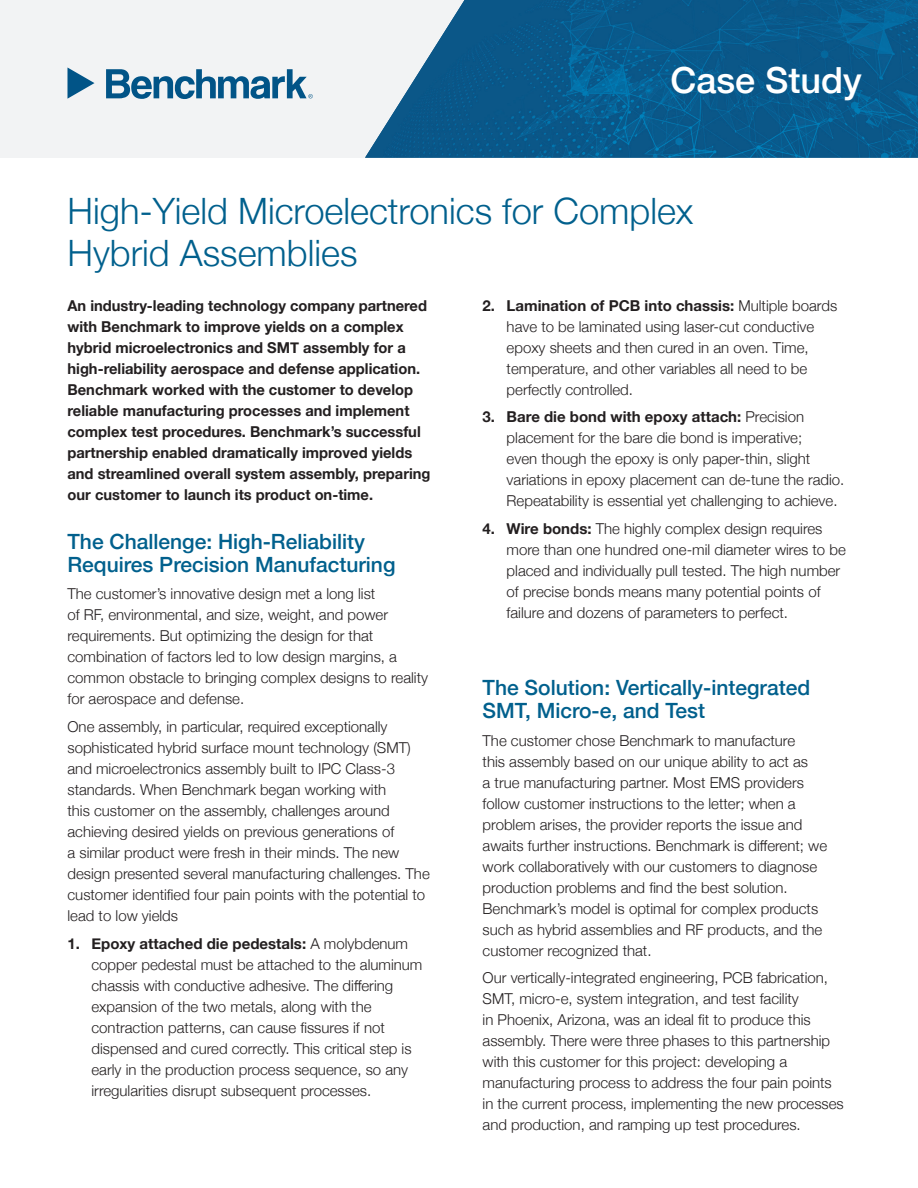
<style>
.page{position:relative;width:918px;height:1188px;background:#fff}
.page>*{position:absolute;margin:0;border:0;box-sizing:border-box;transform-origin:0 0}
.Headline_-_Blue_Thin{font:300 36.3px/41.8px "Helvetica Neue";color:#01608d}
.Headline_-_White_Thi{font:500 36px "Helvetica Neue";color:#fff}
.Subhead_-_Blue{font:500 21px/22.5px "Helvetica Neue";color:#01608d}
.Body_copy{font:300 15px/21px "Helvetica Neue";color:#231f20}
.Body_copy-2{font:700 15px/21px "Helvetica Neue";color:#231f20}
.s1{font-weight:700}
</style>
<div class="page">
<div style="left:0;top:0;width:562px;height:158px;background:#f2f3f4"></div>
<img style="left:365px;top:0;width:553px;height:158px">
<svg style="left:68px;top:68px;width:26px;height:31px"></svg>
<svg style="left:106px;top:69px;width:207px;height:30px"></svg>
<p class="Headline_-_White_Thi" style="left:670px;top:52px;width:193px">Case Study</p>
<p class="Headline_-_Blue_Thin" style="left:68px;top:188px;width:627px">High-Yield Microelectronics for Complex<br>Hybrid Assemblies</p>
<p class="Body_copy-2" style="left:68px;top:295px;width:365px">An industry-leading technology company partnered with Benchmark to improve yields on a complex hybrid microelectronics and SMT assembly for a high-reliability aerospace and defense application.<br>Benchmark worked with the customer to develop reliable manufacturing processes and implement complex test procedures. Benchmark’s successful partnership enabled dramatically improved yields and streamlined overall system assembly, preparing our customer to launch its product on-time.</p>
<p class="Subhead_-_Blue" style="left:68px;top:529px;width:329px">The Challenge: High-Reliability<br>Requires Precision Manufacturing</p>
<p class="Body_copy" style="left:68px;top:582px;width:362px">The customer’s innovative design met a long list<br>of RF, environmental, and size, weight, and power requirements. But optimizing the design for that combination of factors led to low design margins, a common obstacle to bringing complex designs to reality for aerospace and defense.</p>
<p class="Body_copy" style="left:68px;top:715px;width:364px">One assembly, in particular, required exceptionally sophisticated hybrid surface mount technology (SMT) and microelectronics assembly built to IPC Class-3 standards. When Benchmark began working with<br>this customer on the assembly, challenges around achieving desired yields on previous generations of<br>a similar product were fresh in their minds. The new design presented several manufacturing challenges. The customer identified four pain points with the potential to lead to low yields</p>
<p class="Body_copy" style="left:92px;top:932px;width:332px;text-indent:-24px"><span class="s1">1. Epoxy attached die pedestals:</span> A molybdenum copper pedestal must be attached to the aluminum chassis with conductive adhesive. The differing expansion of the two metals, along with the contraction patterns, can cause fissures if not dispensed and cured correctly. This critical step is early in the production process sequence, so any irregularities disrupt subsequent processes.</p>
<p class="Body_copy" style="left:507px;top:294px;width:332px;text-indent:-24px"><span class="s1">2. Lamination of PCB into chassis:</span> Multiple boards have to be laminated using laser-cut conductive epoxy sheets and then cured in an oven. Time, temperature, and other variables all need to be perfectly controlled.</p>
<p class="Body_copy" style="left:507px;top:405px;width:339px;text-indent:-24px"><span class="s1">3. Bare die bond with epoxy attach:</span> Precision placement for the bare die bond is imperative;<br>even though the epoxy is only paper-thin, slight variations in epoxy placement can de-tune the radio.<br>Repeatability is essential yet challenging to achieve.</p>
<p class="Body_copy" style="left:507px;top:517px;width:341px;text-indent:-24px"><span class="s1">4. Wire bonds:</span> The highly complex design requires more than one hundred one-mil diameter wires to be placed and individually pull tested. The high number of precise bonds means many potential points of failure and dozens of parameters to perfect.</p>
<p class="Subhead_-_Blue" style="left:483px;top:675px;width:329px">The Solution: Vertically-integrated<br>SMT, Micro-e, and Test</p>
<p class="Body_copy" style="left:483px;top:729px;width:346px">The customer chose Benchmark to manufacture<br>this assembly based on our unique ability to act as<br>a true manufacturing partner. Most EMS providers follow customer instructions to the letter; when a problem arises, the provider reports the issue and awaits further instructions. Benchmark is different; we work collaboratively with our customers to diagnose production problems and find the best solution.<br>Benchmark’s model is optimal for complex products such as hybrid assemblies and RF products, and the customer recognized that.</p>
<p class="Body_copy" style="left:483px;top:966px;width:363px">Our vertically-integrated engineering, PCB fabrication, SMT, micro-e, system integration, and test facility<br>in Phoenix, Arizona, was an ideal fit to produce this assembly. There were three phases to this partnership with this customer for this project: developing a manufacturing process to address the four pain points in the current process, implementing the new processes and production, and ramping up test procedures.</p>
</div>
